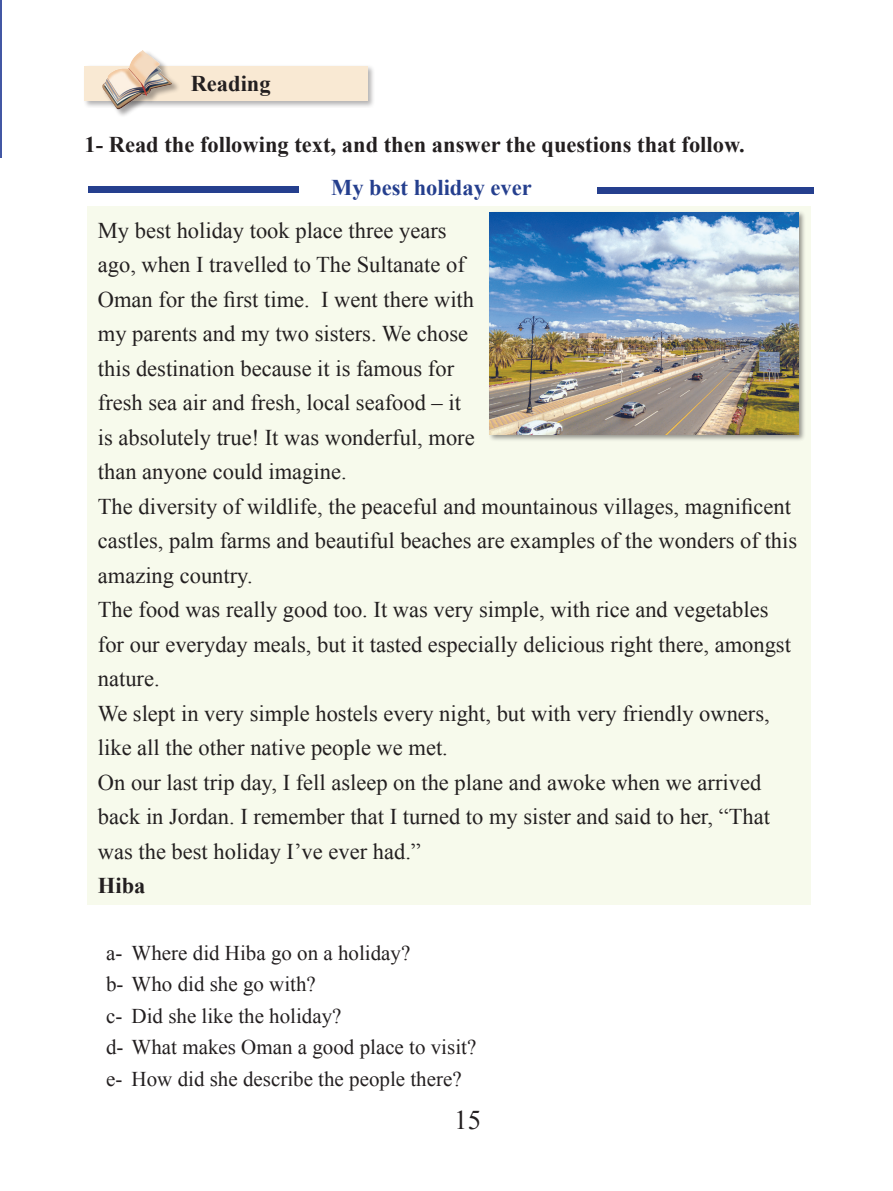
<style>
.page{position:relative;width:893px;height:1191px;background:#fff}
.page>*{position:absolute;margin:0;border:0;box-sizing:border-box;transform-origin:0 0}
.t1{font:27px "Times New Roman";color:#231f20}
.t2{font:22.5px/34.5px "Times New Roman";color:#231f20}
.t3{font:700 22.5px "Times New Roman";color:#231f20}
.t4{font:700 22.5px "Times New Roman";color:#253f8e}
.t5{font:21px/31.5px "Times New Roman";color:#231f20}
</style>
<div class="page">
<hr style="left:0;top:0;width:1px;height:158px;background:#4357a4">
<div style="left:83px;top:65px;width:292px;height:43px;background:#231f20;opacity:.34"></div>
<div style="left:84px;top:66px;width:284px;height:35px;background:#f9e9d3"></div>
<div style="left:102px;top:50px;width:78px;height:68px;background:#231f20;opacity:.39"></div>
<img style="left:101px;top:50px;width:72px;height:59px">
<div style="left:88px;top:186px;width:210px;height:6px;background:#253f8e"></div>
<div style="left:597px;top:187px;width:216px;height:6px;background:#253f8e"></div>
<div style="left:87px;top:206px;width:723px;height:698px;background:#f7faec"></div>
<div style="left:488px;top:210px;width:318px;height:232px;background:#231f20;opacity:.47"></div>
<img style="left:489px;top:212px;width:309px;height:223px">
<p class="t3" style="left:191px;top:68px;width:82px">Reading</p>
<p class="t3" style="left:84px;top:129px;width:662px">1- Read the following text, and then answer the questions that follow.</p>
<p class="t4" style="left:331px;top:171px;width:202px">My best holiday ever</p>
<p class="t2" style="left:98px;top:213px;width:701px">My best holiday took place three years<br>ago, when I travelled to The Sultanate of<br>Oman for the first time. I went there with<br>my parents and my two sisters. We chose<br>this destination because it is famous for<br>fresh sea air and fresh, local seafood – it<br>is absolutely true! It was wonderful, more<br>than anyone could imagine.<br>The diversity of wildlife, the peaceful and mountainous villages, magnificent castles, palm farms and beautiful beaches are examples of the wonders of this amazing country.<br>The food was really good too. It was very simple, with rice and vegetables for our everyday meals, but it tasted especially delicious right there, amongst nature.<br>We slept in very simple hostels every night, but with very friendly owners, like all the other native people we met.<br>On our last trip day, I fell asleep on the plane and awoke when we arrived back in Jordan. I remember that I turned to my sister and said to her, “That was the best holiday I’ve ever had.”</p>
<p class="t3" style="left:98px;top:870px;width:49px">Hiba</p>
<p class="t5" style="left:106px;top:936px;width:372px">a- Where did Hiba go on a holiday?<br>b- Who did she go with?<br>c- Did she like the holiday?<br>d- What makes Oman a good place to visit? e- How did she describe the people there?</p>
<p class="t1" style="left:454px;top:1101px;width:28px">15</p>
</div>
